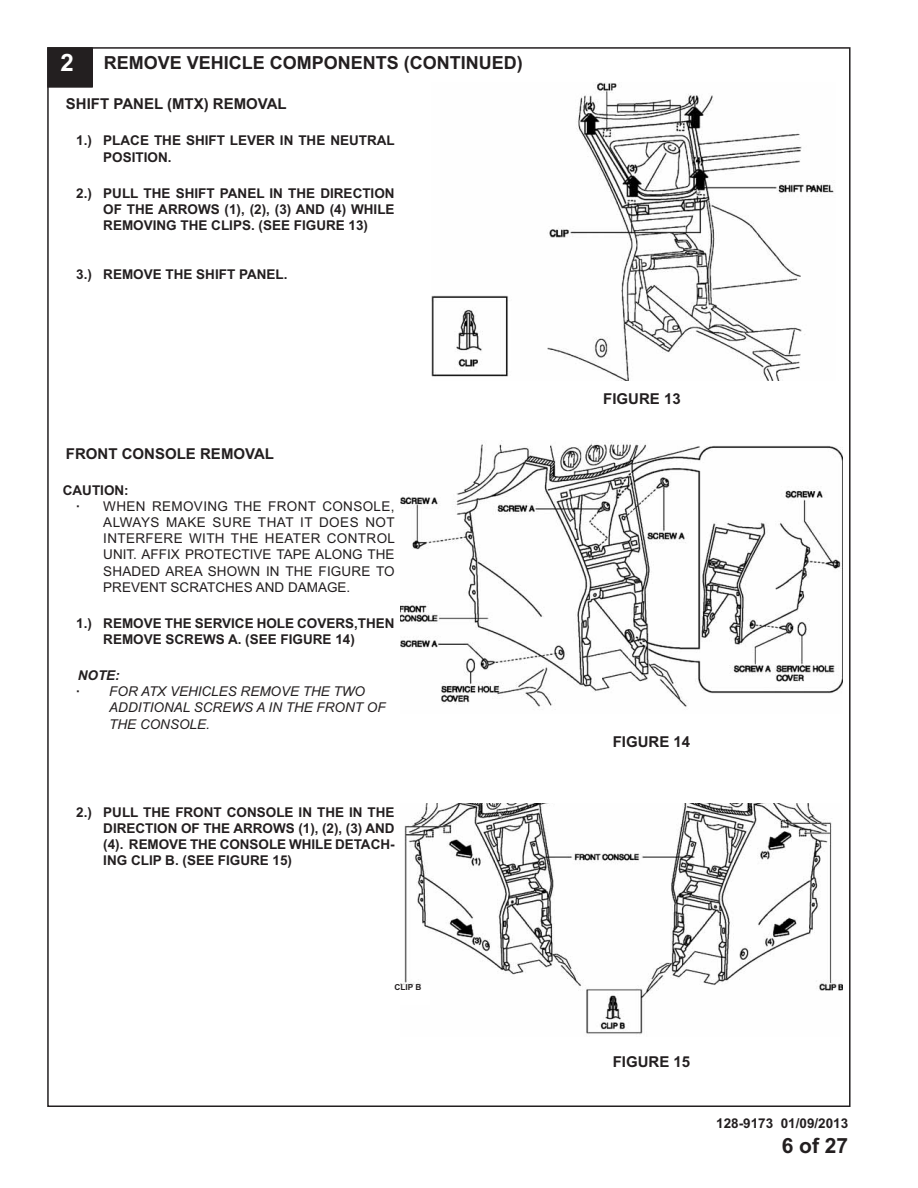
<style>
.page{position:relative;width:918px;height:1188px;background:#fff}
.page>*{position:absolute;margin:0;border:0;box-sizing:border-box;transform-origin:0 0}
.t1{font:700 21px "Arial";color:#231f20}
.t2{font:700 18px "Arial";color:#231f20}
.t3{font:700 15px "Arial";color:#231f20}
.t4{font:700 13.5px/16.2px "Arial";color:#231f20}
.t5{font:13.5px "Arial";letter-spacing:.01em;color:#231f20}
.t6{font:italic 13.5px "Arial";color:#231f20}
.t7{font:13.5px "Arial";letter-spacing:.035em;color:#231f20}
.t8{font:italic 700 13.5px "Arial";color:#231f20}
.t9{font:700 8.25px "Arial";color:#231f20}
.s1{font-size:24px;color:#fff}
.s2{font-weight:700}
.s3{font-weight:700;font-style:normal}
</style>
<div class="page">
<div style="left:48px;top:48px;width:44px;height:39px;background:#231f20"></div>
<div style="left:47px;top:47px;width:46px;height:41px;border:2px solid #231f20"></div>
<img style="left:401px;top:440px;width:441px;height:267px">
<img style="left:401px;top:803px;width:441px;height:232px">
<img style="left:432px;top:83px;width:402px;height:297px">
<h2 class="t2" style="left:61px;top:56px;width:464px"><span class="s1">2</span> REMOVE VEHICLE COMPONENTS (CONTINUED)</h2>
<p class="t3" style="left:66px;top:99px;width:222px">SHIFT PANEL (MTX) REMOVAL</p>
<p class="t4" style="left:103px;top:134px;width:293px;text-indent:-27px">1.) PLACE THE SHIFT LEVER IN THE NEUTRAL<br>POSITION.</p>
<p class="t4" style="left:103px;top:186px;width:293px;text-align:justify;text-indent:-27px">2.) PULL THE SHIFT PANEL IN THE DIRECTION OF THE ARROWS (1), (2), (3) AND (4) WHILE REMOVING THE CLIPS. (SEE FIGURE 13)</p>
<p class="t4" style="left:76px;top:267px;width:213px">3.) REMOVE THE SHIFT PANEL.</p>
<p class="t3" style="left:66px;top:448px;width:210px">FRONT CONSOLE REMOVAL</p>
<p class="t4" style="left:63px;top:483px;width:67px">CAUTION:</p>
<p class="t5" style="left:76px;top:498px;width:320px"><span class="s2">·</span> WHEN REMOVING THE FRONT CONSOLE,</p>
<p class="t7" style="left:103px;top:514px;width:293px">ALWAYS MAKE SURE THAT IT DOES NOT</p>
<p class="t5" style="left:103px;top:531px;width:293px">INTERFERE WITH THE HEATER CONTROL</p>
<p class="t5" style="left:103px;top:547px;width:293px">UNIT. AFFIX PROTECTIVE TAPE ALONG THE</p>
<p class="t5" style="left:103px;top:563px;width:293px">SHADED AREA SHOWN IN THE FIGURE TO</p>
<p class="t5" style="left:103px;top:579px;width:249px">PREVENT SCRATCHES AND DAMAGE.</p>
<p class="t4" style="left:103px;top:616px;width:293px;text-indent:-27px">1.) REMOVE THE SERVICE HOLE COVERS,THEN<br>REMOVE SCREWS A. (SEE FIGURE 14)</p>
<p class="t8" style="left:78px;top:667px;width:43px">NOTE:</p>
<p class="t6" style="left:76px;top:684px;width:290px"><span class="s3">·</span> FOR ATX VEHICLES REMOVE THE TWO</p>
<p class="t6" style="left:109px;top:700px;width:278px">ADDITIONAL SCREWS A IN THE FRONT OF</p>
<p class="t6" style="left:109px;top:716px;width:102px">THE CONSOLE.</p>
<p class="t4" style="left:103px;top:805px;width:293px;text-align:justify;text-indent:-27px">2.) PULL THE FRONT CONSOLE IN THE IN THE DIRECTION OF THE ARROWS (1), (2), (3) AND (4). REMOVE THE CONSOLE WHILE DETACH-ING CLIP B. (SEE FIGURE 15)</p>
<p class="t9" style="left:395px;top:984px;width:28px">CLIP B</p>
<p class="t3" style="left:603px;top:393px;width:79px">FIGURE 13</p>
<p class="t3" style="left:613px;top:736px;width:79px">FIGURE 14</p>
<p class="t3" style="left:613px;top:1056px;width:79px">FIGURE 15</p>
<p class="t4" style="left:716px;top:1116px;width:134px">128-9173 01/09/2013</p>
<h1 class="t1" style="left:782px;top:1138px;width:68px">6 of 27</h1>
</div>
